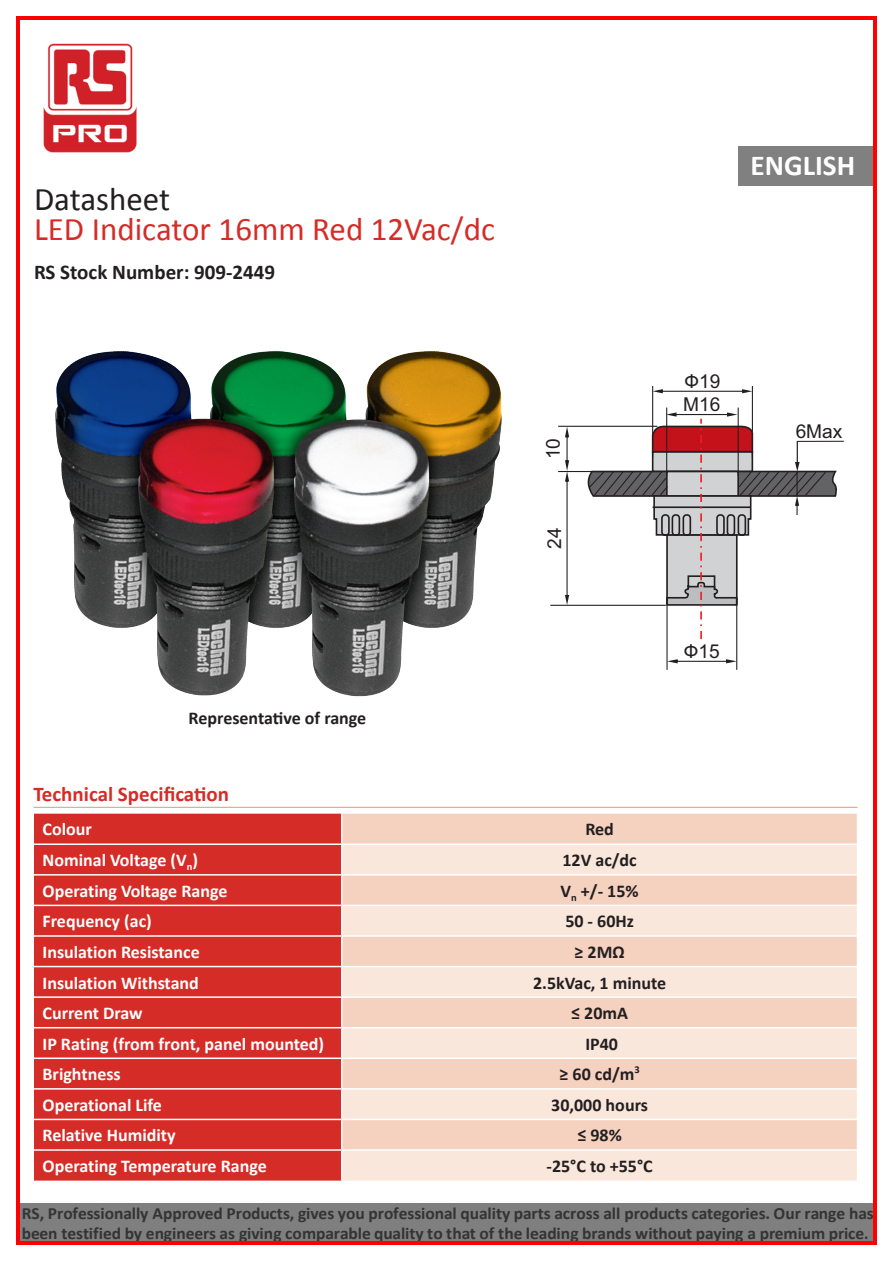
<style>
.page{position:relative;width:893px;height:1263px;background:#fff}
.page>*{position:absolute;margin:0;border:0;box-sizing:border-box;transform-origin:0 0}
.t1{font:33px "Calibri";color:#d52c27}
.t2{font:33px "Calibri";color:#231f20}
.t3{font:700 28.95px "Calibri";color:#fff}
.t4{font:700 21px "Calibri";color:#231f20}
.underlineheading{font:700 21px "Calibri";color:#d52c27}
.t5{font:19.2px "Arial";color:#231f20}
.t6{font:19.05px "Arial";color:#231f20}
.t7{font:700 18px "Calibri";color:#fff}
.t8{font:700 18px "Calibri";color:#231f20}
.t9{font:700 17.25px/20.7px "Calibri";color:#231f20}
.t10{font:700 17.1px/20.9px "Calibri";letter-spacing:-.005em;color:#343434}
.s1{font-size:16.05px}
</style>
<div class="page">
<div style="left:34px;top:814px;width:307px;height:366px;background:#d52c27"></div>
<div style="left:343px;top:814px;width:514px;height:29px;background:#f5d1c0"></div>
<svg style="left:343px;top:845px;width:514px;height:335px;background:#f7ddcf"></svg>
<hr style="left:34px;top:843px;width:308px;height:2px;background:#fff">
<hr style="left:34px;top:874px;width:308px;height:1px;background:#fff">
<hr style="left:342px;top:874px;width:515px;height:1px;background:#fff">
<hr style="left:34px;top:905px;width:308px;height:1px;background:#fff">
<hr style="left:342px;top:905px;width:515px;height:1px;background:#fff">
<hr style="left:34px;top:935px;width:308px;height:2px;background:#fff">
<hr style="left:342px;top:935px;width:515px;height:2px;background:#fff">
<hr style="left:34px;top:966px;width:308px;height:1px;background:#fff">
<hr style="left:342px;top:966px;width:515px;height:1px;background:#fff">
<hr style="left:34px;top:996px;width:308px;height:2px;background:#fff">
<hr style="left:342px;top:996px;width:515px;height:2px;background:#fff">
<hr style="left:34px;top:1027px;width:308px;height:1px;background:#fff">
<hr style="left:342px;top:1027px;width:515px;height:1px;background:#fff">
<hr style="left:34px;top:1057px;width:308px;height:2px;background:#fff">
<hr style="left:342px;top:1057px;width:515px;height:2px;background:#fff">
<hr style="left:34px;top:1088px;width:308px;height:1px;background:#fff">
<hr style="left:342px;top:1088px;width:515px;height:1px;background:#fff">
<hr style="left:34px;top:1119px;width:308px;height:1px;background:#fff">
<hr style="left:342px;top:1119px;width:515px;height:1px;background:#fff">
<hr style="left:34px;top:1149px;width:308px;height:2px;background:#fff">
<hr style="left:342px;top:1149px;width:515px;height:2px;background:#fff">
<hr style="left:33px;top:807px;width:824px;height:1px;background:#e89679">
<img style="left:55px;top:351px;width:447px;height:346px">
<hr style="left:666px;top:598px;width:2px;height:72px;background:#231f20">
<hr style="left:736px;top:598px;width:1px;height:72px;background:#231f20">
<svg style="left:667px;top:659px;width:70px;height:4px"></svg>
<hr style="left:652px;top:386px;width:1px;height:71px;background:#231f20">
<hr style="left:752px;top:386px;width:1px;height:71px;background:#231f20">
<svg style="left:653px;top:389px;width:99px;height:4px"></svg>
<hr style="left:550px;top:605px;width:116px;height:1px;background:#231f20">
<hr style="left:666px;top:407px;width:1px;height:69px;background:#231f20">
<hr style="left:738px;top:407px;width:1px;height:69px;background:#231f20">
<svg style="left:557px;top:412px;width:287px;height:227px"></svg>
<div style="left:20px;top:1203px;width:857px;height:20px;background:#7f7f7f"></div>
<div style="left:20px;top:1223px;width:857px;height:20px;background:#7f7f7f"></div>
<div style="left:739px;top:146px;width:8px;height:39px;background:#808080"></div>
<div style="left:866px;top:146px;width:9px;height:39px;background:#808080"></div>
<div style="left:747px;top:146px;width:119px;height:39px;background:#808080"></div>
<img style="left:43px;top:43px;width:94px;height:110px">
<svg style="left:17px;top:16px;width:3px;height:4px"></svg>
<hr style="left:20px;top:16px;width:853px;height:4px;background:#f00">
<svg style="left:873px;top:16px;width:4px;height:4px"></svg>
<hr style="left:17px;top:20px;width:3px;height:1222px;background:#f00">
<hr style="left:873px;top:20px;width:4px;height:1222px;background:#f00">
<hr style="left:20px;top:1242px;width:853px;height:3px;background:#f00">
<svg style="left:873px;top:1242px;width:4px;height:3px"></svg>
<p class="t2" style="left:34px;top:178px;width:138px">Datasheet</p>
<p class="t1" style="left:34px;top:208px;width:462px">LED Indicator 16mm Red 12Vac/dc</p>
<p class="t4" style="left:34px;top:259px;width:243px">RS Stock Number: 909-2449</p>
<p class="t5" style="left:540px;top:459px;width:23px;rotate:-90deg">10</p>
<p class="t5" style="left:542px;top:549px;width:23px;rotate:-90deg">24</p>
<h2 class="t3" style="left:751px;top:154px;width:106px">ENGLISH</h2>
<p class="t5" style="left:685px;top:369px;width:37px">Ф19</p>
<p class="t5" style="left:683px;top:392px;width:39px">M16</p>
<p class="t6" style="left:796px;top:419px;width:48px">6Max</p>
<p class="t8" style="left:189px;top:707px;width:179px">Representative of range</p>
<p class="t5" style="left:684px;top:638px;width:37px">Ф15</p>
<p class="underlineheading" style="left:33px;top:780px;width:197px">Technical Specification</p>
<p class="t7" style="left:43px;top:818px;width:51px">Colour</p>
<p class="t8" style="left:585px;top:818px;width:30px">Red</p>
<p class="t7" style="left:43px;top:849px;width:157px">Nominal Voltage (V<sub>n</sub>)</p>
<p class="t8" style="left:562px;top:849px;width:76px">12V ac/dc</p>
<p class="t7" style="left:43px;top:879px;width:186px">Operating Voltage Range</p>
<p class="t8" style="left:561px;top:879px;width:80px">V<sub>n</sub> +/- 15%</p>
<p class="t7" style="left:43px;top:910px;width:111px">Frequency (ac)</p>
<p class="t8" style="left:565px;top:910px;width:70px">50 - 60Hz</p>
<p class="t7" style="left:43px;top:940px;width:159px">Insulation Resistance</p>
<p class="t8" style="left:575px;top:940px;width:52px">≥ 2MΩ</p>
<p class="t7" style="left:43px;top:971px;width:158px">Insulation Withstand</p>
<p class="t8" style="left:533px;top:971px;width:135px">2.5kVac, 1 minute</p>
<p class="t7" style="left:43px;top:1002px;width:102px">Current Draw</p>
<p class="t8" style="left:571px;top:1002px;width:58px">≤ 20mA</p>
<p class="t7" style="left:43px;top:1032px;width:283px">IP Rating (from front, panel mounted)</p>
<p class="t8" style="left:585px;top:1032px;width:34px">IP40</p>
<p class="t7" style="left:43px;top:1063px;width:80px">Brightness</p>
<p class="t8" style="left:559px;top:1063px;width:82px">≥ 60 cd/m<sup>3</sup></p>
<p class="t7" style="left:43px;top:1093px;width:121px">Operational Life</p>
<p class="t8" style="left:551px;top:1093px;width:98px">30,000 hours</p>
<p class="t7" style="left:43px;top:1124px;width:135px">Relative Humidity</p>
<p class="t8" style="left:577px;top:1124px;width:46px">≤ 98%</p>
<p class="t7" style="left:43px;top:1155px;width:226px">Operating Temperature Range</p>
<p class="t8" style="left:546px;top:1155px;width:108px">-25°C to +55°C</p>
<p class="t10" style="left:22px;top:1204px;width:853px">RS, Professionally Approved Products, gives you professional quality parts across all products categories. Our range has been testified by engineers as giving comparable quality to that of the leading brands without paying a premium price<span class="s1">.</span></p>
<p class="t9" style="left:17px;top:1209px;width:860px">RS, Professionally Approved Products, gives you professional quality parts across all products categories. Our range has been tested by engineers as giving comparable quality to that of the leading brands without paying a premium price.</p>
</div>
